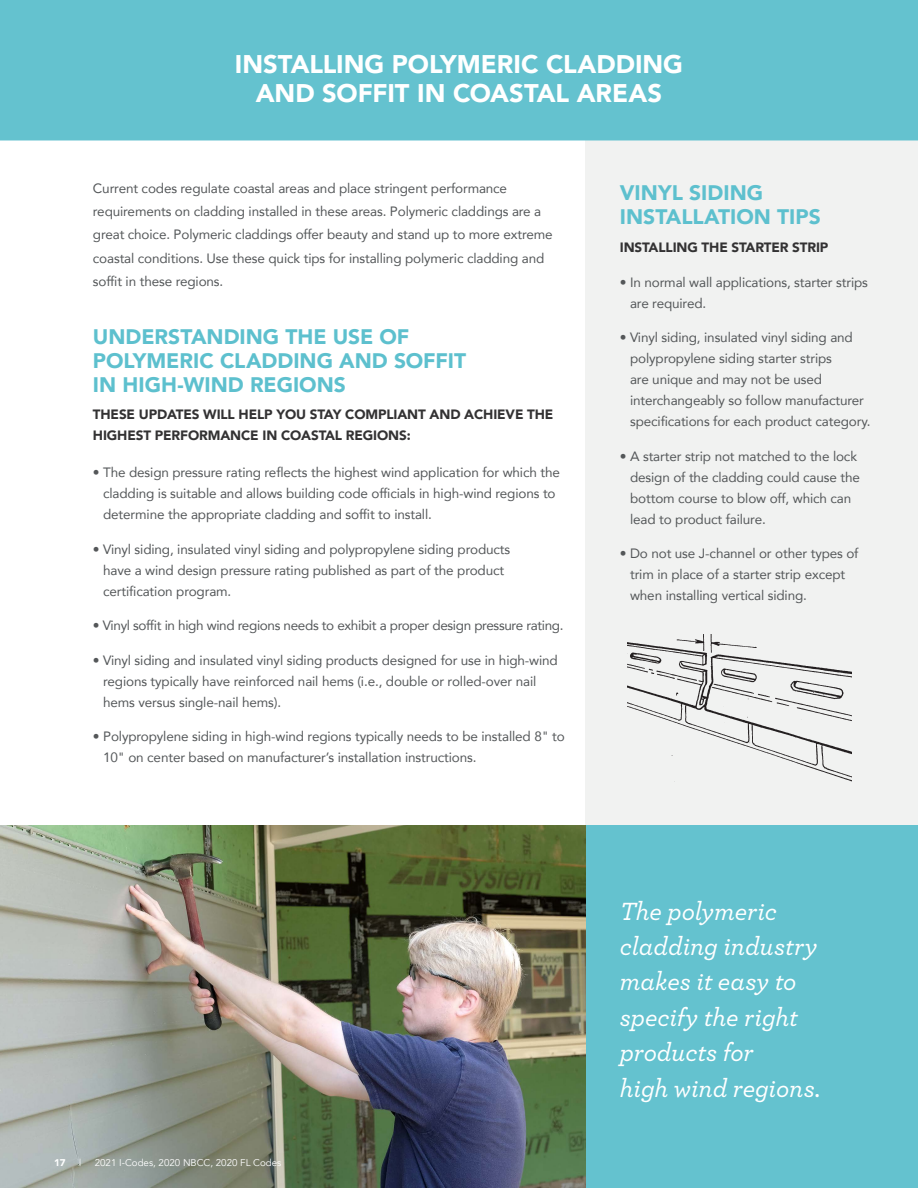
<style>
.page{position:relative;width:918px;height:1188px;background:#fff}
.page>*{position:absolute;margin:0;border:0;box-sizing:border-box;transform-origin:0 0}
.Call_Out{font:italic 500 26.1px/35.4px "Archer Pro";letter-spacing:-.005em;color:#fff}
.t1{font:900 25.5px/28.5px "Avenir";letter-spacing:-.005em;color:#fff;text-align:center}
.Sub_Head{font:900 21px/24px "Avenir";color:#5dc0ce}
.Body{font:13.5px/21px "Avenir";letter-spacing:-.01em;color:#545759}
.Body_Subhead{font:900 13.5px/21px "Avenir";letter-spacing:-.01em;color:#333233}
.t2{font:9.75px "Avenir";color:#fff}
.t3{font:900 9.75px "Avenir";color:#fff}
</style>
<div class="page">
<div style="left:585px;top:140px;width:333px;height:736px;background:#f1f2f1"></div>
<div style="left:585px;top:826px;width:333px;height:362px;background:#64c2cf"></div>
<img style="left:0;top:826px;width:585px;height:362px">
<div style="left:0;top:0;width:918px;height:140px;background:#64c2cf"></div>
<img style="left:628px;top:634px;width:223px;height:148px">
<p class="t1" style="left:235px;top:50px;width:450px">INSTALLING POLYMERIC CLADDING<br>AND SOFFIT IN COASTAL AREAS</p>
<p class="Body" style="left:93px;top:176px;width:461px;line-height:23.2px">Current codes regulate coastal areas and place stringent performance requirements on cladding installed in these areas. Polymeric claddings are a great choice. Polymeric claddings offer beauty and stand up to more extreme coastal conditions. Use these quick tips for installing polymeric cladding and soffit in these regions.</p>
<p class="Sub_Head" style="left:93px;top:324px;width:375px">UNDERSTANDING THE USE OF<br>POLYMERIC CLADDING AND SOFFIT<br>IN HIGH-WIND REGIONS</p>
<p class="Body_Subhead" style="left:93px;top:404px;width:462px">THESE UPDATES WILL HELP YOU STAY COMPLIANT AND ACHIEVE THE<br>HIGHEST PERFORMANCE IN COASTAL REGIONS:</p>
<p class="Body" style="left:103px;top:462px;width:458px;text-indent:-10px">• The design pressure rating reflects the highest wind application for which the cladding is suitable and allows building code officials in high-wind regions to determine the appropriate cladding and soffit to install.</p>
<p class="Body" style="left:103px;top:538px;width:409px;text-indent:-10px">• Vinyl siding, insulated vinyl siding and polypropylene siding products have a wind design pressure rating published as part of the product certification program.</p>
<p class="Body" style="left:93px;top:615px;width:472px">• Vinyl soffit in high wind regions needs to exhibit a proper design pressure rating.</p>
<p class="Body" style="left:103px;top:649px;width:456px;text-indent:-10px">• Vinyl siding and insulated vinyl siding products designed for use in high-wind regions typically have reinforced nail hems (i.e., double or rolled-over nail hems versus single-nail hems).</p>
<p class="Body" style="left:103px;top:726px;width:463px;text-indent:-10px">• Polypropylene siding in high-wind regions typically needs to be installed 8" to<br>10" on center based on manufacturer’s installation instructions.</p>
<p class="Sub_Head" style="left:620px;top:181px;width:202px">VINYL SIDING<br>INSTALLATION TIPS</p>
<p class="Body_Subhead" style="left:620px;top:237px;width:210px">INSTALLING THE STARTER STRIP</p>
<p class="Body" style="left:630px;top:271px;width:239px;text-indent:-10px">• In normal wall applications, starter strips are required.</p>
<p class="Body" style="left:630px;top:327px;width:242px;text-indent:-10px">• Vinyl siding, insulated vinyl siding and polypropylene siding starter strips<br>are unique and may not be used interchangeably so follow manufacturer specifications for each product category.</p>
<p class="Body" style="left:630px;top:445px;width:231px;text-indent:-10px">• A starter strip not matched to the lock design of the cladding could cause the bottom course to blow off, which can lead to product failure.</p>
<p class="Body" style="left:630px;top:543px;width:230px;text-indent:-10px">• Do not use J-channel or other types of trim in place of a starter strip except when installing vertical siding.</p>
<p class="t3" style="left:54px;top:1154px;width:13px">17</p>
<p class="t2" style="left:79px;top:1157px;width:4px">|</p>
<p class="t2" style="left:95px;top:1157px;width:188px">2021 I-Codes, 2020 NBCC, 2020 FL Codes</p>
<p class="Call_Out" style="left:620px;top:891px;width:202px">The polymeric cladding industry makes it easy to specify the right products for<br>high wind regions.</p>
</div>
